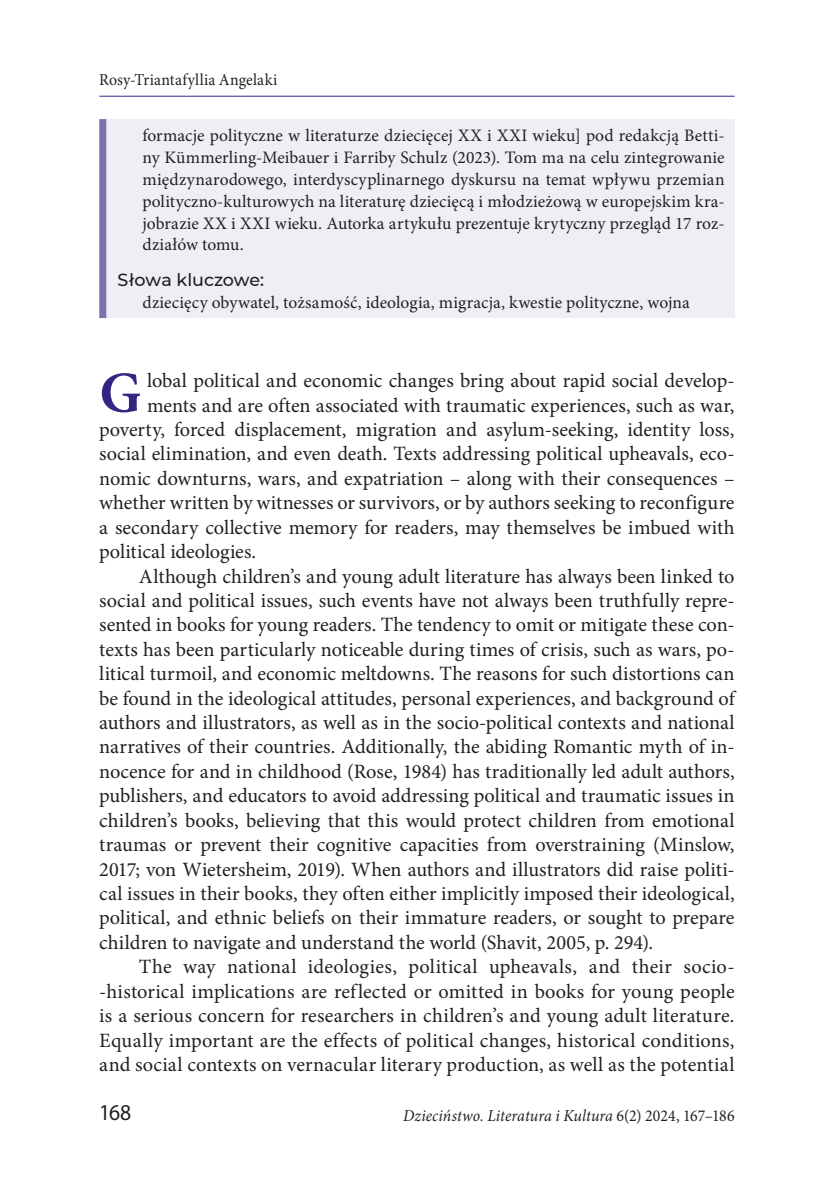
<style>
.page{position:relative;width:819px;height:1181px;background:#fff}
.page>*{position:absolute;margin:0;border:0;box-sizing:border-box;transform-origin:0 0}
.tekst_ini_ang{font:700 57.93px "Minion Pro";color:#312783}
.t1{font:22.75px "Myriad Pro";color:#231f20;scale:.95 1}
.tekst_angielski{font:20.3px/24.3px "Minion Pro";letter-spacing:.005em;color:#231f20;text-align:justify}
.tekst_ini_ang-2{font:20.3px "Minion Pro";color:#231f20}
.abstrakt{font:17.5px/21.9px "Minion Pro";letter-spacing:.01em;color:#231f20;text-align:justify}
.abstrakt_slowa{font:17.5px "Minion Pro";letter-spacing:.01em;color:#231f20}
.tyt_abstrakt{font:500 17.5px "Montserrat";color:#231f20}
.t2{font:italic 16.62px "Minion Pro";letter-spacing:.005em;color:#231f20;scale:.95 1}
.t3{font:16.62px "Minion Pro";letter-spacing:.02em;color:#231f20;scale:.95 1}
.s1{font-style:normal}
</style>
<div class="page">
<hr style="left:99px;top:96px;width:635px;height:1px;background:#312783">
<div style="left:103px;top:119px;width:631px;height:199px;background:#eeeef5"></div>
<div style="left:99px;top:119px;width:7px;height:199px;background:#7972af"></div>
<p class="t3" style="left:99px;top:69px;width:189px">Rosy-Triantafyllia Angelaki</p>
<p class="abstrakt" style="left:142px;top:124px;width:583px">formacje polityczne w literaturze dziecięcej XX i XXI wieku] pod redakcją Betti&shy;ny Kümmerling-Meibauer i Farriby Schulz (2023). Tom ma na celu zintegrowanie międzynarodowego, interdyscyplinarnego dyskursu na temat wpływu przemian polityczno-kulturowych na literaturę dziecięcą i młodzieżową w europejskim kra&shy;jobrazie XX i XXI wieku. Autorka artykułu prezentuje krytyczny przegląd 17 roz&shy;działów tomu.</p>
<p class="tyt_abstrakt" style="left:118px;top:268px;width:148px">Słowa kluczowe:</p>
<p class="abstrakt_slowa" style="left:142px;top:291px;width:548px">dziecięcy obywatel, tożsamość, ideologia, migracja, kwestie polityczne, wojna</p>
<p class="tekst_ini_ang" style="left:99px;top:352px;width:44px">G</p>
<p class="tekst_ini_ang-2" style="left:147px;top:367px;width:589px">lobal political and economic changes bring about rapid social develop-</p>
<p class="tekst_ini_ang-2" style="left:147px;top:391px;width:589px">ments and are often associated with traumatic experiences, such as war,</p>
<p class="tekst_ini_ang-2" style="left:99px;top:416px;width:636px">poverty, forced displacement, migration and asylum-seeking, identity loss,</p>
<p class="tekst_ini_ang-2" style="left:99px;top:440px;width:636px">social elimination, and even death. Texts addressing political upheavals, eco-</p>
<p class="tekst_ini_ang-2" style="left:99px;top:465px;width:636px">nomic downturns, wars, and expatriation – along with their consequences –</p>
<p class="tekst_ini_ang-2" style="left:99px;top:489px;width:636px">whether written by witnesses or survivors, or by authors seeking to reconfigure</p>
<p class="tekst_ini_ang-2" style="left:99px;top:513px;width:636px">a secondary collective memory for readers, may themselves be imbued with</p>
<p class="tekst_ini_ang-2" style="left:99px;top:538px;width:158px">political ideologies.</p>
<p class="tekst_angielski" style="left:99px;top:564px;width:637px;text-indent:40px">Although children’s and young adult literature has always been linked to social and political issues, such events have not always been truthfully repre&shy;sented in books for young readers. The tendency to omit or mitigate these con&shy;texts has been particularly noticeable during times of crisis, such as wars, po&shy;litical turmoil, and economic meltdowns. The reasons for such distortions can be found in the ideological attitudes, personal experiences, and background of authors and illustrators, as well as in the socio-political contexts and national narratives of their countries. Additionally, the abiding Romantic myth of in&shy;nocence for and in childhood (Rose, 1984) has traditionally led adult authors, publishers, and educators to avoid addressing political and traumatic issues in children’s books, believing that this would protect children from emotional traumas or prevent their cognitive capacities from overstraining (Minslow, 2017; von Wietersheim, 2019). When authors and illustrators did raise politi&shy;cal issues in their books, they often either implicitly imposed their ideological, political, and ethnic beliefs on their immature readers, or sought to prepare children to navigate and understand the world (Shavit, 2005, p. 294).</p>
<p class="tekst_angielski" style="left:99px;top:954px;width:637px;text-align:right">The way national ideologies, political upheavals, and their socio&shy;historical implications are reflected or omitted in books for young people is a serious concern for researchers in children’s and young adult literature.<br>Equally important are the effects of political changes, historical conditions, and social contexts on vernacular literary production, as well as the potential</p>
<p class="t1" style="left:99px;top:1098px;width:35px">168</p>
<p class="t2" style="left:403px;top:1104px;width:350px">Dzieciństwo. Literatura i Kultura <span class="s1">6(2) 2024, 167–186</span></p>
</div>
